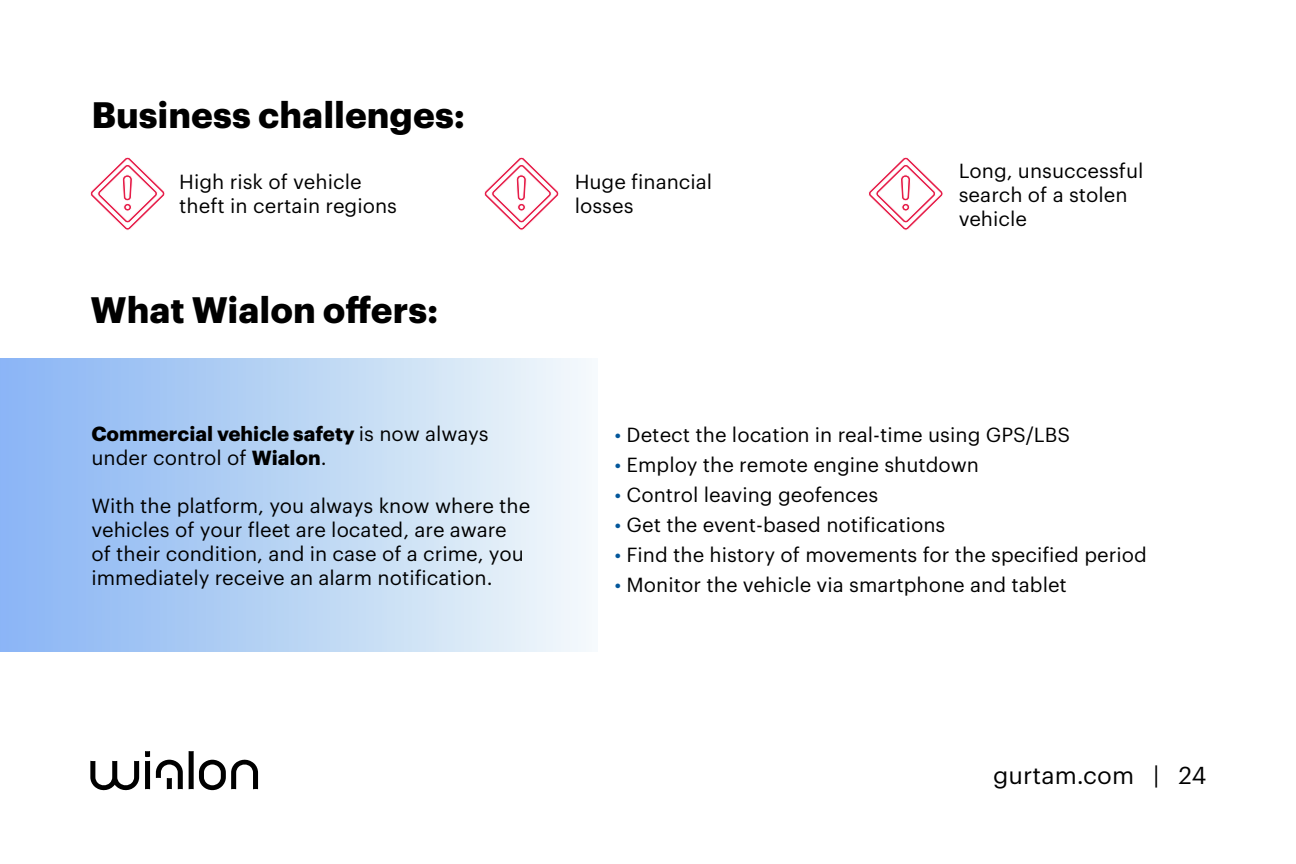
<style>
.page{position:relative;width:1296px;height:864px;background:#fff}
.page>*{position:absolute;margin:0;border:0;box-sizing:border-box;transform-origin:0 0}
.t1{font:700 36px "Graphik LCG";color:#000}
.t2{font:24px "Graphik LCG";color:#000}
.t3{font:20px/24px "Graphik LCG";color:#000}
.t4{font:700 20px/24px "Graphik LCG";color:#000}
.s1{font-weight:400}
.s2{color:#04579b}
</style>
<div class="page">
<svg style="left:90px;top:761px;width:49px;height:30px"></svg>
<svg style="left:145px;top:751px;width:5px;height:38px"></svg>
<svg style="left:189px;top:751px;width:69px;height:39px"></svg>
<svg style="left:156px;top:760px;width:27px;height:29px"></svg>
<svg style="left:484px;top:157px;width:75px;height:74px"></svg>
<svg style="left:869px;top:157px;width:74px;height:74px"></svg>
<svg style="left:90px;top:157px;width:75px;height:74px"></svg>
<h1 class="t1" style="left:91px;top:87px;width:375px">Business challenges:</h1>
<p class="t3" style="left:179px;top:168px;width:219px">High risk of vehicle theft in certain regions</p>
<p class="t3" style="left:959px;top:157px;width:186px">Long, unsuccessful search of a stolen vehicle</p>
<p class="t3" style="left:575px;top:168px;width:139px">Huge financial losses</p>
<h1 class="t1" style="left:91px;top:282px;width:350px">What Wialon offers:</h1>
<p class="t4" style="left:91px;top:420px;width:399px">Сommercial vehicle safety <span class="s1">is now always under control of</span> Wialon<span class="s1">.</span></p>
<p class="t3" style="left:91px;top:492px;width:440px">With the platform, you always know where the vehicles of your fleet are located, are aware of their condition, and in case of a crime, you immediately receive an alarm notification.</p>
<p class="t3" style="left:614px;top:421px;width:457px"><span class="s2">•</span> Detect the location in real-time using GPS/LBS</p>
<p class="t3" style="left:614px;top:451px;width:366px"><span class="s2">•</span> Employ the remote engine shutdown</p>
<p class="t3" style="left:614px;top:481px;width:265px"><span class="s2">•</span> Control leaving geofences</p>
<p class="t3" style="left:614px;top:511px;width:333px"><span class="s2">•</span> Get the event-based notifications</p>
<p class="t3" style="left:614px;top:541px;width:534px"><span class="s2">•</span> Find the history of movements for the specified period</p>
<p class="t3" style="left:614px;top:571px;width:454px"><span class="s2">•</span> Monitor the vehicle via smartphone and tablet</p>
<p class="t2" style="left:993px;top:758px;width:215px">gurtam.com | 24</p>
</div>
